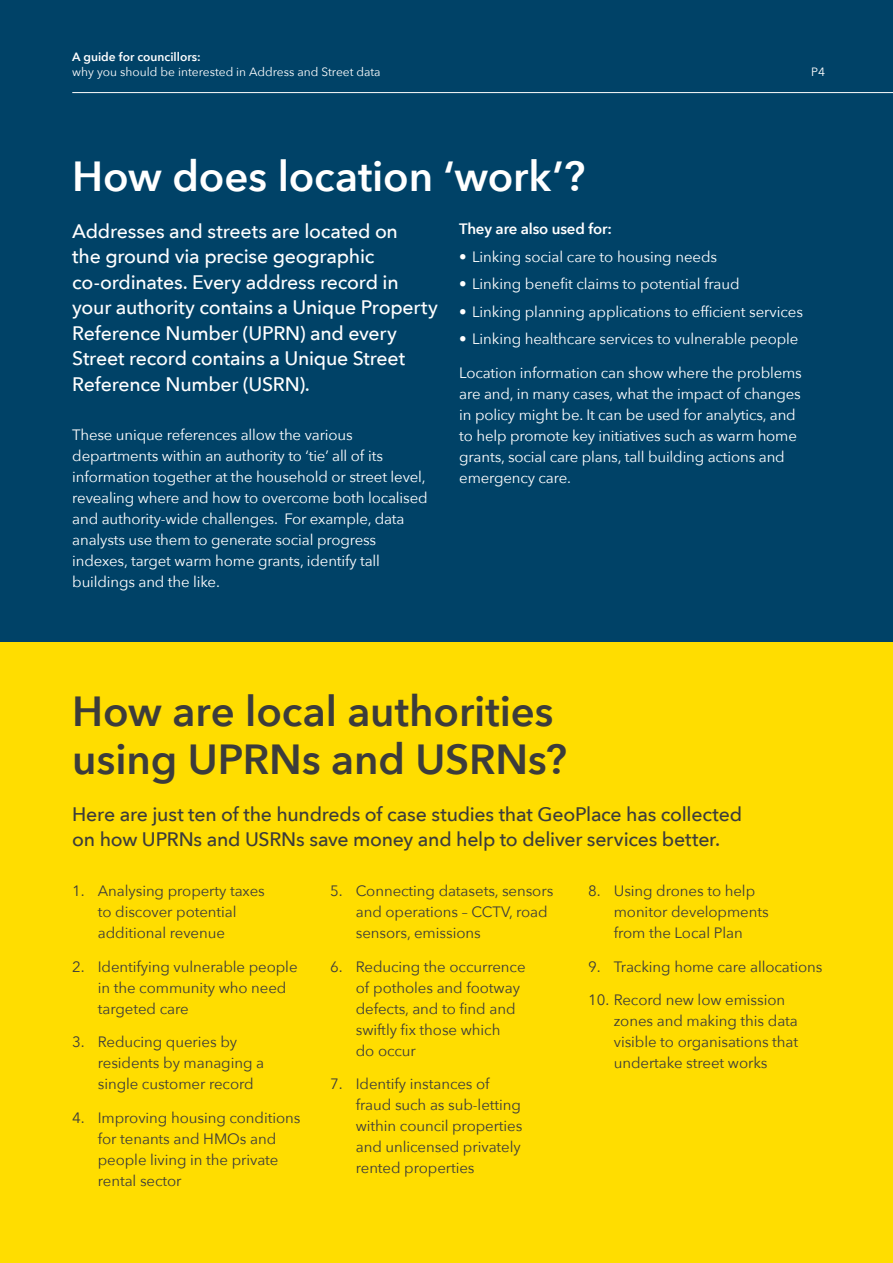
<style>
.page{position:relative;width:893px;height:1263px;background:#004267}
.page>*{position:absolute;margin:0;border:0;box-sizing:border-box;transform-origin:0 0}
.New_H1{font:600 42px/48px "Avenir Next";letter-spacing:-.005em;color:#3c3c3b}
.New_H1-2{font:600 42px "Avenir Next";letter-spacing:-.005em;color:#fff}
.New_H4{font:500 19.5px/25.5px "Avenir Next";letter-spacing:-.015em;color:#fff}
.New_H4-2{font:500 19.5px/25.5px "Avenir Next";letter-spacing:-.015em;color:#3c3c3b}
.New_List_-_Numbered{font:15px/21px "Avenir Next";letter-spacing:-.005em;color:#3c3c3b}
.New_Body_Large{font:15px/21px "Avenir Next";letter-spacing:-.01em;color:#fff}
.New_Body_Large-2{font:600 15px "Avenir Next";letter-spacing:-.01em;color:#fff}
.Page_numbers{font:12px/15px "Avenir Next";color:#fff}
.Running_Head_Foot{font:12px "Avenir Next";color:#fff}
.s1{font-weight:600}
</style>
<div class="page">
<div style="left:0;top:642px;width:893px;height:621px;background:#fd0"></div>
<hr style="left:72px;top:92px;width:821px;height:1px;background:#fff">
<p class="Page_numbers" style="left:72px;top:49px;width:310px"><span class="s1">A guide for councillors:<br></span>why you should be interested in Address and Street data</p>
<p class="Running_Head_Foot" style="left:811px;top:61px;width:15px">P4</p>
<p class="New_H1-2" style="left:72px;top:141px;width:515px">How does location ‘work’?</p>
<p class="New_H4" style="left:72px;top:217px;width:367px">Addresses and streets are located on<br>the ground via precise geographic co-ordinates. Every address record in your authority contains a Unique Property Reference Number (UPRN) and every Street record contains a Unique Street Reference Number (USRN).</p>
<p class="New_Body_Large" style="left:72px;top:424px;width:357px">These unique references allow the various departments within an authority to ‘tie’ all of its information together at the household or street level, revealing where and how to overcome both localised and authority-wide challenges. For example, data analysts use them to generate social progress indexes, target warm home grants, identify tall buildings and the like.</p>
<p class="New_Body_Large-2" style="left:459px;top:216px;width:154px">They are also used for:</p>
<p class="New_Body_Large" style="left:459px;top:245px;width:259px">• Linking social care to housing needs</p>
<p class="New_Body_Large" style="left:459px;top:273px;width:282px">• Linking benefit claims to potential fraud</p>
<p class="New_Body_Large" style="left:459px;top:300px;width:345px">• Linking planning applications to efficient services</p>
<p class="New_Body_Large" style="left:459px;top:328px;width:341px">• Linking healthcare services to vulnerable people</p>
<p class="New_Body_Large" style="left:459px;top:361px;width:344px">Location information can show where the problems are and, in many cases, what the impact of changes in policy might be. It can be used for analytics, and to help promote key initiatives such as warm home grants, social care plans, tall building actions and emergency care.</p>
<p class="New_H1" style="left:72px;top:686px;width:496px">How are local authorities using UPRNs and USRNs?</p>
<p class="New_H4-2" style="left:72px;top:800px;width:671px">Here are just ten of the hundreds of case studies that GeoPlace has collected on how UPRNs and USRNs save money and help to deliver services better.</p>
<p class="New_List_-_Numbered" style="left:98px;top:879px;width:169px;text-indent:-26px">1. Analysing property taxes to discover potential additional revenue</p>
<p class="New_List_-_Numbered" style="left:98px;top:955px;width:201px;text-indent:-26px">2. Identifying vulnerable people in the community who need targeted care</p>
<p class="New_List_-_Numbered" style="left:98px;top:1031px;width:168px;text-indent:-26px">3. Reducing queries by residents by managing a single customer record</p>
<p class="New_List_-_Numbered" style="left:98px;top:1107px;width:204px;text-indent:-26px">4. Improving housing conditions for tenants and HMOs and people living in the private rental sector</p>
<p class="New_List_-_Numbered" style="left:356px;top:879px;width:199px;text-indent:-26px">5. Connecting datasets, sensors and operations – CCTV, road sensors, emissions</p>
<p class="New_List_-_Numbered" style="left:356px;top:955px;width:171px;text-indent:-26px">6. Reducing the occurrence of potholes and footway defects, and to find and swiftly fix those which<br>do occur</p>
<p class="New_List_-_Numbered" style="left:356px;top:1073px;width:168px;text-indent:-26px">7. Identify instances of fraud such as sub-letting within council properties and unlicensed privately rented properties</p>
<p class="New_List_-_Numbered" style="left:614px;top:879px;width:156px;text-indent:-26px">8. Using drones to help monitor developments from the Local Plan</p>
<p class="New_List_-_Numbered" style="left:588px;top:955px;width:236px">9. Tracking home care allocations</p>
<p class="New_List_-_Numbered" style="left:614px;top:989px;width:186px;text-indent:-26px">10. Record new low emission zones and making this data visible to organisations that undertake street works</p>
</div>
